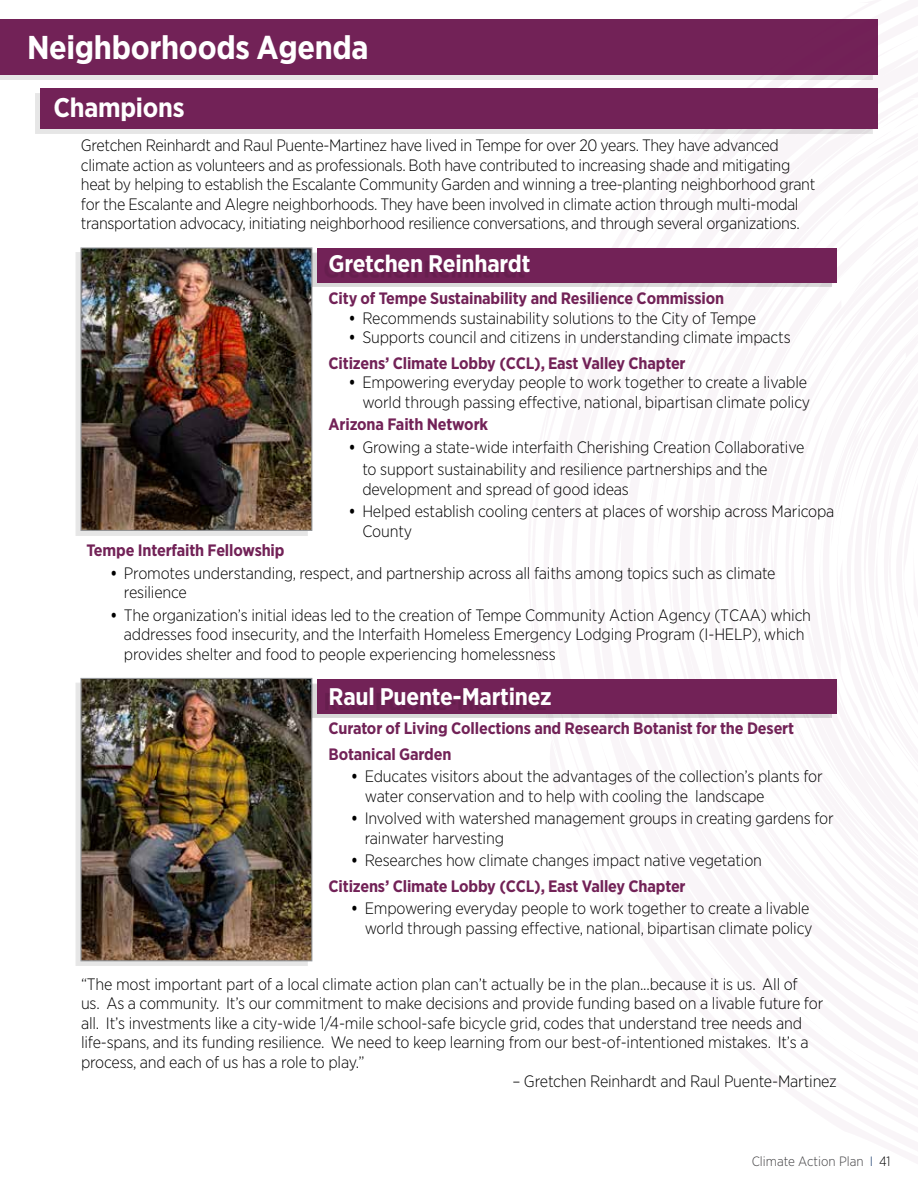
<style>
.page{position:relative;width:918px;height:1188px;background:#fff}
.page>*{position:absolute;margin:0;border:0;box-sizing:border-box;transform-origin:0 0}
.t1{font:700 33px "Gotham Narrow";letter-spacing:-.01em;color:#fff}
.t2{font:700 27px "Gotham Narrow";letter-spacing:-.01em;color:#fff}
.t3{font:700 24px "Gotham Narrow";letter-spacing:-.01em;color:#fff}
.t4{font:300 16.5px/19.5px "Gotham Narrow";letter-spacing:-.01em;color:#000}
.t5{font:700 16.5px/25.5px "Gotham Narrow";letter-spacing:-.01em;color:#722257}
.t6{font:300 13.5px "Gotham Narrow";color:#414042}
.s1{font-weight:700}
.s2{font-weight:700;color:#722257}
.s3{color:#1b3e6f}
.s4{color:#000}
</style>
<div class="page">
<div style="left:0;top:24px;width:873px;height:56px;background:#e6e6e6"></div>
<div style="left:0;top:19px;width:878px;height:56px;background:#722257"></div>
<div style="left:76px;top:252px;width:232px;height:284px;background:#e6e6e6"></div>
<img style="left:82px;top:249px;width:228px;height:280px">
<div style="left:80px;top:247px;width:232px;height:284px;border:1px solid #939598"></div>
<div style="left:76px;top:683px;width:232px;height:283px;background:#000;opacity:.1"></div>
<img style="left:82px;top:680px;width:228px;height:279px">
<div style="left:80px;top:678px;width:232px;height:283px;border:1px solid #939598"></div>
<div style="left:35px;top:93px;width:838px;height:41px;background:#e6e6e6"></div>
<div style="left:40px;top:88px;width:838px;height:41px;background:#722257"></div>
<div style="left:312px;top:253px;width:520px;height:34px;background:#000;opacity:.15"></div>
<div style="left:317px;top:248px;width:520px;height:34px;background:#722257"></div>
<div style="left:312px;top:684px;width:520px;height:34px;background:#000;opacity:.15"></div>
<div style="left:317px;top:679px;width:520px;height:34px;background:#722257"></div>
<div style="left:325px;top:260px;width:200px;height:18px;background:#6d2053"></div>
<div style="left:325px;top:692px;width:221px;height:18px;background:#6e2054"></div>
<h1 class="t1" style="left:27px;top:27px;width:343px">Neighborhoods Agenda</h1>
<h2 class="t2" style="left:53px;top:90px;width:133px">Champions</h2>
<p class="t4" style="left:81px;top:136px;width:736px">Gretchen Reinhardt and Raul Puente-Martinez have lived in Tempe for over 20 years. They have advanced climate action as volunteers and as professionals. Both have contributed to increasing shade and mitigating heat by helping to establish the Escalante Community Garden and winning a tree-planting neighborhood grant for the Escalante and Alegre neighborhoods. They have been involved in climate action through multi-modal transportation advocacy, initiating neighborhood resilience conversations, and through several organizations.</p>
<h3 class="t3" style="left:329px;top:249px;width:203px">Gretchen Reinhardt</h3>
<p class="t5" style="left:329px;top:286px;width:397px">City of Tempe Sustainability and Resilience Commission</p>
<p class="t4" style="left:349px;top:308px;width:409px"><span class="s1">•</span> Recommends sustainability solutions to the City of Tempe</p>
<p class="t4" style="left:329px;top:324px;width:464px;line-height:25.5px;text-indent:20px"><span class="s1">•</span> Supports council and citizens in understanding climate impacts<br><span class="s2">Citizens’ Climate Lobby (CCL), East Valley Chapter</span></p>
<p class="t4" style="left:349px;top:372px;width:463px;text-align:right"><span class="s1">•</span> Empowering everyday people to work together to create a livable world through passing effective, national, bipartisan climate policy</p>
<p class="t5" style="left:329px;top:412px;width:161px">Arizona Faith Network</p>
<p class="t4" style="left:362px;top:435px;width:444px;line-height:22.5px;text-indent:-14px"><span class="s1">•</span> Growing a state-wide interfaith Cherishing Creation Collaborative to support sustainability and resilience partnerships and the</p>
<p class="t4" style="left:362px;top:479px;width:268px">development and spread of good ideas</p>
<p class="t4" style="left:362px;top:501px;width:474px;text-indent:-14px"><span class="s1">•</span> Helped establish cooling centers at places of worship across Maricopa<br>County</p>
<p class="t5" style="left:86px;top:538px;width:200px">Tempe Interfaith Fellowship</p>
<p class="t4" style="left:124px;top:563px;width:653px;text-indent:-14px"><span class="s1">•</span> Promotes understanding, respect, and partnership across all faiths among topics such as climate resilience</p>
<p class="t4" style="left:124px;top:605px;width:689px;text-indent:-13px"><span class="s1">•</span> The organization’s initial ideas led to the creation of Tempe Community Action Agency (TCAA) which addresses food insecurity, and the Interfaith Homeless Emergency Lodging Program (I-HELP), which provides shelter and food to people experiencing homelessness</p>
<h3 class="t3" style="left:329px;top:681px;width:225px">Raul Puente-Martinez</h3>
<p class="t5" style="left:329px;top:716px;width:467px">Curator of Living Collections and Research Botanist for the Desert<br>Botanical Garden</p>
<p class="t4" style="left:365px;top:766px;width:460px;text-indent:-14px"><span class="s1">•</span> Educates visitors about the advantages of the collection’s plants for water conservation and to help with cooling the landscape</p>
<p class="t4" style="left:365px;top:808px;width:471px;text-indent:-14px"><span class="s1">•</span> Involved with watershed management groups in creating gardens for rainwater harvesting</p>
<p class="t4" style="left:329px;top:847px;width:435px;line-height:25.5px;text-indent:23px"><span class="s1">•</span> Researches how climate changes impact native vegetation<br><span class="s2">Citizens’ Climate Lobby (CCL), East Valley Chapter</span></p>
<p class="t4" style="left:351px;top:898px;width:463px;text-align:right"><span class="s1">•</span> Empowering everyday people to work together to create a livable world through passing effective, national, bipartisan climate policy</p>
<p class="t4" style="left:81px;top:974px;width:744px">“The most important part of a local climate action plan can’t actually be in the plan...because it is us. All of<br>us. As a community. It’s our commitment to make decisions and provide funding based on a livable future for all. It’s investments like a city-wide 1/4-mile school-safe bicycle grid, codes that understand tree needs and life-spans, and its funding resilience. We need to keep learning from our best-of-intentioned mistakes. It’s a process, and each of us has a role to play.”</p>
<p class="t4" style="left:513px;top:1072px;width:326px">– Gretchen Reinhardt and Raul Puente-Martinez</p>
<p class="t6" style="left:752px;top:1153px;width:140px">Climate Action Plan <span class="s3">I</span> <span class="s4">41</span></p>
</div>
